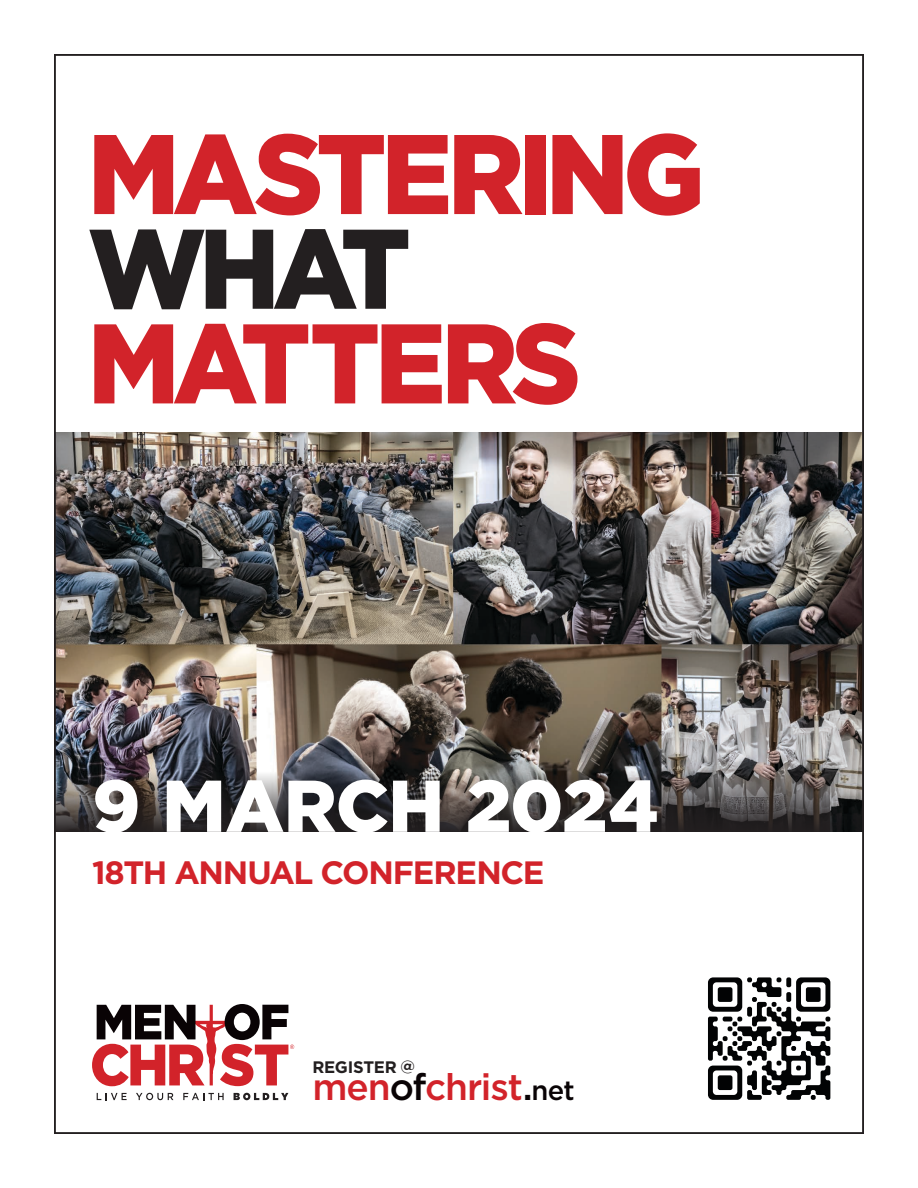
<style>
.page{position:relative;width:918px;height:1188px;background:#fff}
.page>*{position:absolute;margin:0;border:0;box-sizing:border-box;transform-origin:0 0}
.t1{font:900 112.95px/94.7px "Gotham";letter-spacing:-.055em;color:#d2232a;scale:.94 1}
.t2{font:900 73.2px "Gotham";letter-spacing:-.01em;color:#fff}
.t3{font:500 37.05px "Gotham";letter-spacing:-.03em;color:#d2232a}
.t4{font:700 32.25px "Gotham";letter-spacing:-.04em;color:#d2232a}
.t5{font:700 16.65px "Gotham";letter-spacing:-.02em;color:#231f20}
.s1{color:#231f20}
.s2{font-size:14.85px}
.s3{color:#090305}
.s4{font-size:27.45px;color:#090305}
</style>
<div class="page">
<img style="left:57px;top:433px;width:804px;height:399px">
<svg style="left:57px;top:771px;width:773px;height:61px;background:#3e3b3c"></svg>
<svg style="left:97px;top:1093px;width:30px;height:7px"></svg>
<svg style="left:136px;top:1093px;width:37px;height:7px"></svg>
<svg style="left:183px;top:1093px;width:41px;height:7px"></svg>
<svg style="left:234px;top:1093px;width:54px;height:7px"></svg>
<svg style="left:92px;top:1004px;width:202px;height:82px"></svg>
<svg style="left:708px;top:977px;width:122px;height:123px"></svg>
<p class="t1" style="left:88px;top:126px;width:658px">MASTERING<br><span class="s1">WHAT<br></span>MATTERS</p>
<p class="t2" style="left:92px;top:756px;width:568px">9 MARCH 2024</p>
<p class="t4" style="left:92px;top:851px;width:454px">18TH ANNUAL CONFERENCE</p>
<p class="t5" style="left:312px;top:1056px;width:104px">REGISTER <span class="s2">@</span></p>
<p class="t3" style="left:312px;top:1063px;width:264px">men<span class="s3">of</span>christ<span class="s3">.</span><span class="s4">net</span></p>
</div>
